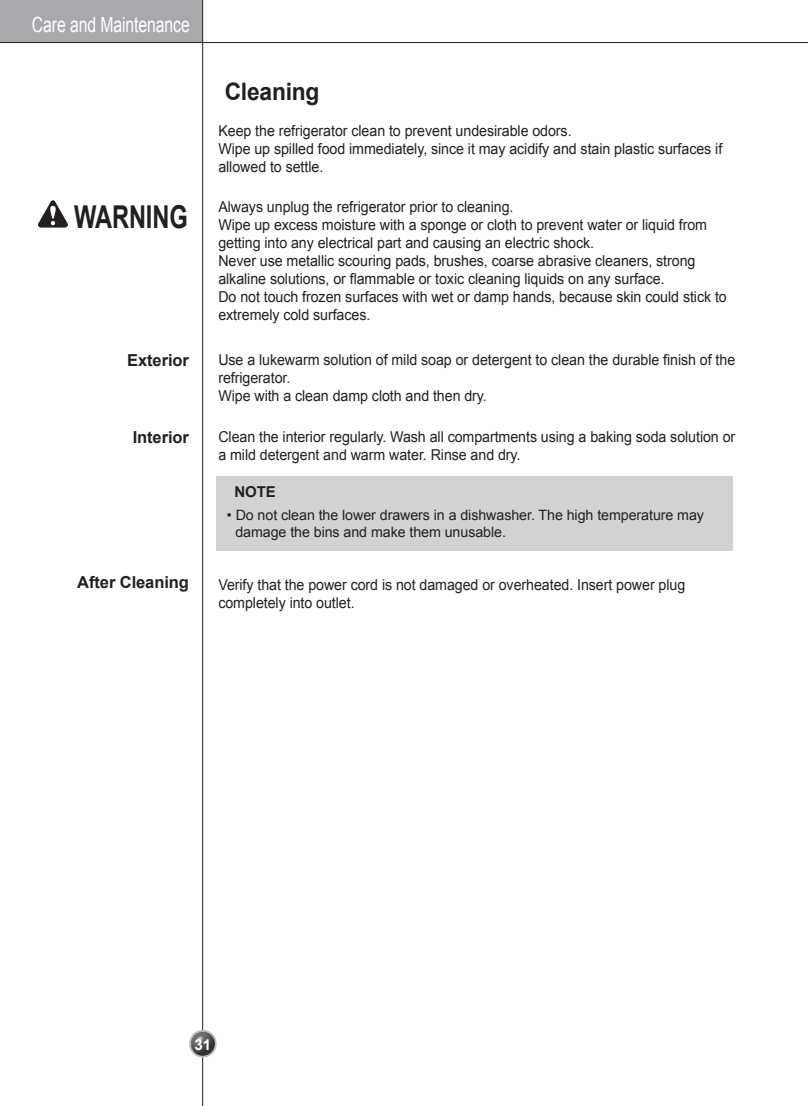
<style>
.page{position:relative;width:808px;height:1106px;background:#fff}
.page>*{position:absolute;margin:0;border:0;box-sizing:border-box;transform-origin:0 0}
.t1{font:700 31.5px "Arial";letter-spacing:-.005em;color:#231f20;scale:.75 1}
.t2{font:700 24px "Arial";letter-spacing:-.01em;color:#231f20;scale:.95 1}
.t3{font:21px "Arial";letter-spacing:-.005em;color:#fff;scale:.75 1}
.t4{font:700 16.5px "Arial";letter-spacing:-.005em;color:#231f20}
.t5{font:15px/18px "Arial";letter-spacing:-.005em;color:#231f20;scale:.95 1}
.t6{font:700 15px "Arial";color:#231f20}
.t7{font:700 15px "Arial";color:#fff}
.t8{font:14.25px/17.1px "Arial";letter-spacing:-.005em;color:#231f20}
</style>
<div class="page">
<div style="left:0;top:0;width:202px;height:43px;background:#a8a9ad"></div>
<hr style="left:0;top:42px;width:808px;height:1px;background:#231f20">
<hr style="left:202px;top:0;width:1px;height:1106px;background:#231f20">
<svg style="left:189px;top:1029px;width:28px;height:28px"></svg>
<img style="left:191px;top:1031px;width:24px;height:24px">
<div style="left:217px;top:476px;width:516px;height:75px;background:#d1d2d4"></div>
<svg style="left:38px;top:200px;width:30px;height:28px"></svg>
<h3 class="t3" style="left:32px;top:11px;width:212px">Care and Maintenance</h3>
<h2 class="t2" style="left:225px;top:76px;width:101px">Cleaning</h2>
<p class="t5" style="left:218px;top:122px;width:532px">Keep the refrigerator clean to prevent undesirable odors.<br>Wipe up spilled food immediately, since it may acidify and stain plastic surfaces if allowed to settle.</p>
<h1 class="t1" style="left:74px;top:196px;width:153px">WARNING</h1>
<p class="t5" style="left:218px;top:198px;width:537px">Always unplug the refrigerator prior to cleaning.<br>Wipe up excess moisture with a sponge or cloth to prevent water or liquid from getting into any electrical part and causing an electric shock.<br>Never use metallic scouring pads, brushes, coarse abrasive cleaners, strong alkaline solutions, or flammable or toxic cleaning liquids on any surface.<br>Do not touch frozen surfaces with wet or damp hands, because skin could stick to extremely cold surfaces.</p>
<p class="t4" style="left:127px;top:350px;width:63px">Exterior</p>
<p class="t5" style="left:218px;top:351px;width:546px">Use a lukewarm solution of mild soap or detergent to clean the durable finish of the refrigerator.<br>Wipe with a clean damp cloth and then dry.</p>
<p class="t4" style="left:133px;top:426px;width:58px">Interior</p>
<p class="t5" style="left:218px;top:428px;width:546px">Clean the interior regularly. Wash all compartments using a baking soda solution or a mild detergent and warm water. Rinse and dry.</p>
<p class="t6" style="left:234px;top:482px;width:43px">NOTE</p>
<p class="t8" style="left:235px;top:507px;width:470px;text-indent:-9px">• Do not clean the lower drawers in a dishwasher. The high temperature may damage the bins and make them unusable.</p>
<p class="t4" style="left:77px;top:571px;width:113px">After Cleaning</p>
<p class="t5" style="left:218px;top:576px;width:493px">Verify that the power cord is not damaged or overheated. Insert power plug completely into outlet.</p>
<p class="t7" style="left:194px;top:1034px;width:18px">31</p>
</div>
